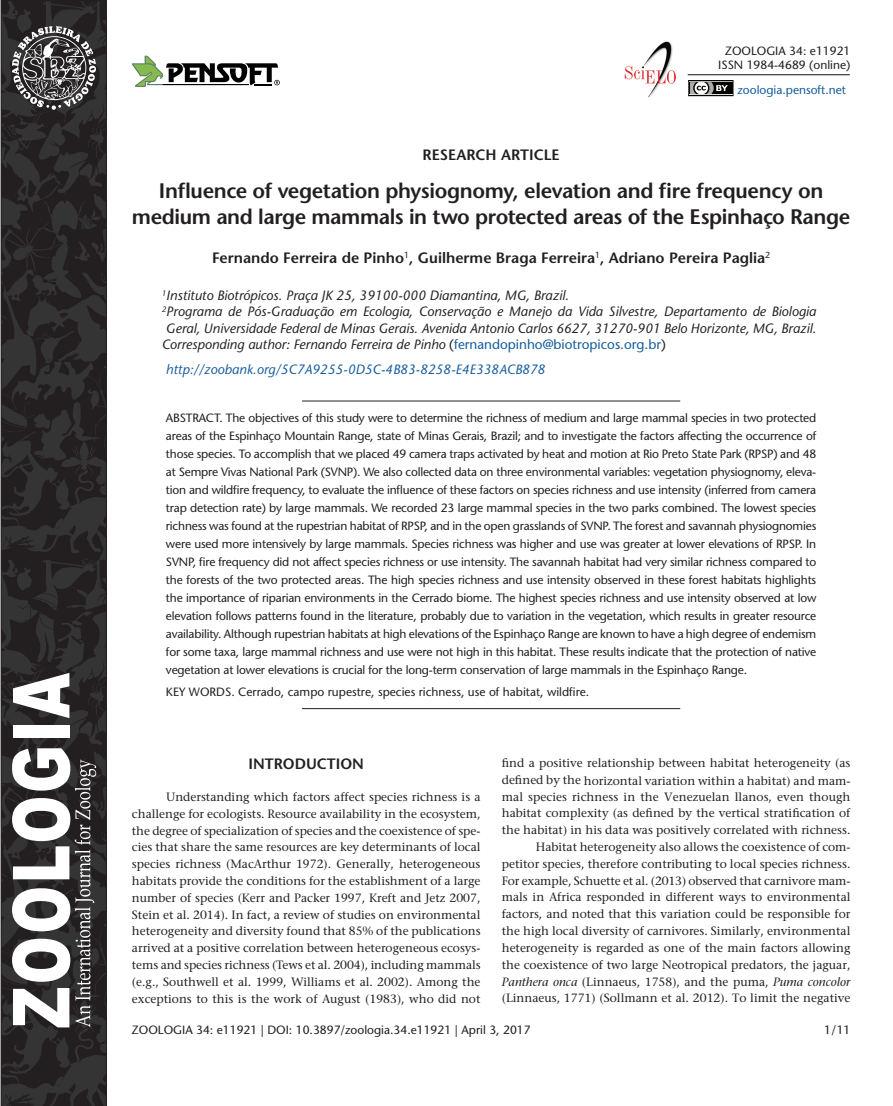
<style>
.page{position:relative;width:893px;height:1106px;background:#fff}
.page>*{position:absolute;margin:0;border:0;box-sizing:border-box;transform-origin:0 0}
.t1{font:600 21px/25.2px "Stone Sans";letter-spacing:-.02em;color:#231f20;text-align:center}
.authors{font:600 15px "Stone Sans";color:#231f20}
.ZAG_1{font:600 15px "Stone Sans";color:#231f20}
.address{font:italic 13.5px/16.2px "Stone Sans";color:#231f20;text-align:center}
.author_notes{font:italic 13.5px "Stone Sans";color:#231f20}
.article_lsid{font:italic 13.5px "Stone Sans";color:#175d9e}
.Abstract_text{font:12px/18px "Stone Sans";letter-spacing:-.015em;color:#231f20;text-align:justify}
.t2{font:12px/16.8px "Stone Serif";color:#231f20;text-align:justify}
.keywords{font:12px "Stone Sans";color:#231f20}
.citation{font:12px "Stone Sans";color:#231f20}
.t3{font:12px "Stone Sans";color:#175d9e}
.s1{font-style:normal}
.s2{font-style:normal;color:#175d9e}
.s3{font-style:italic}
</style>
<div class="page">
<hr style="left:302px;top:400px;width:378px;height:1px;background:#231f20">
<hr style="left:302px;top:708px;width:378px;height:1px;background:#231f20">
<hr style="left:688px;top:74px;width:162px;height:1px;background:#231f20">
<div style="left:688px;top:80px;width:45px;height:16px;border:1px solid #040503"></div>
<div style="left:689px;top:82px;width:43px;height:12px;background:#040503"></div>
<svg style="left:690px;top:82px;width:38px;height:12px"></svg>
<img style="left:624px;top:42px;width:53px;height:55px">
<svg style="left:1px;top:0;width:106px;height:1106px;background:#2a2829"></svg>
<svg style="left:12px;top:748px;width:84px;height:279px"></svg>
<div style="left:13px;top:725px;width:56px;height:13px;background:#fff"></div>
<svg style="left:13px;top:673px;width:56px;height:45px"></svg>
<svg style="left:12px;top:26px;width:84px;height:84px;background:#615f60"></svg>
<svg style="left:132px;top:56px;width:148px;height:31px"></svg>
<p class="authors" style="left:423px;top:145px;width:139px">RESEARCH ARTICLE</p>
<p class="Abstract_text" style="left:718px;top:43px;width:134px;line-height:14.4px;text-align:center">ZOOLOGIA 34: e11921<br>ISSN 1984-4689 (online)</p>
<p class="t3" style="left:737px;top:83px;width:110px">zoologia.pensoft.net</p>
<p class="t1" style="left:132px;top:178px;width:720px">Influence of vegetation physiognomy, elevation and fire frequency on medium and large mammals in two protected areas of the Espinhaço Range</p>
<p class="authors" style="left:212px;top:248px;width:560px">Fernando Ferreira de Pinho<sup>1</sup>, Guilherme Braga Ferreira<sup>1</sup>, Adriano Pereira Paglia<sup>2</sup></p>
<p class="address" style="left:162px;top:287px;width:409px"><sup>1</sup>Instituto Biotrópicos. Praça JK 25, 39100-000 Diamantina, MG, Brazil.</p>
<p class="address" style="left:162px;top:304px;width:656px"><sup>2</sup>Programa de Pós-Graduação em Ecologia, Conservação e Manejo da Vida Silvestre, Departamento de Biologia<br>Geral, Universidade Federal de Minas Gerais. Avenida Antonio Carlos 6627, 31270-901 Belo Horizonte, MG, Brazil.</p>
<p class="author_notes" style="left:162px;top:336px;width:506px">Corresponding author: Fernando Ferreira de Pinho <span class="s1">(</span><span class="s2">fernandopinho@biotropicos.org.br</span><span class="s1">)</span></p>
<p class="article_lsid" style="left:166px;top:361px;width:381px">http://zoobank.org/5C7A9255-0D5C-4B83-8258-E4E338ACB878</p>
<p class="Abstract_text" style="left:166px;top:409px;width:652px">ABSTRACT. The objectives of this study were to determine the richness of medium and large mammal species in two protected areas of the Espinhaço Mountain Range, state of Minas Gerais, Brazil; and to investigate the factors affecting the occurrence of those species. To accomplish that we placed 49 camera traps activated by heat and motion at Rio Preto State Park (RPSP) and 48 at Sempre Vivas National Park (SVNP). We also collected data on three environmental variables: vegetation physiognomy, eleva&shy;tion and wildfire frequency, to evaluate the influence of these factors on species richness and use intensity (inferred from camera trap detection rate) by large mammals. We recorded 23 large mammal species in the two parks combined. The lowest species richness was found at the rupestrian habitat of RPSP, and in the open grasslands of SVNP. The forest and savannah physiognomies were used more intensively by large mammals. Species richness was higher and use was greater at lower elevations of RPSP. In SVNP, fire frequency did not affect species richness or use intensity. The savannah habitat had very similar richness compared to the forests of the two protected areas. The high species richness and use intensity observed in these forest habitats highlights the importance of riparian environments in the Cerrado biome. The highest species richness and use intensity observed at low elevation follows patterns found in the literature, probably due to variation in the vegetation, which results in greater resource availability. Although rupestrian habitats at high elevations of the Espinhaço Range are known to have a high degree of endemism for some taxa, large mammal richness and use were not high in this habitat. These results indicate that the protection of native vegetation at lower elevations is crucial for the long-term conservation of large mammals in the Espinhaço Range.</p>
<p class="keywords" style="left:166px;top:685px;width:425px">KEY WORDS. Cerrado, campo rupestre, species richness, use of habitat, wildfire.</p>
<p class="ZAG_1" style="left:248px;top:755px;width:117px">INTRODUCTION</p>
<p class="t2" style="left:132px;top:788px;width:350px;text-indent:34px">Understanding which factors affect species richness is a challenge for ecologists. Resource availability in the ecosystem, the degree of specialization of species and the coexistence of spe&shy;cies that share the same resources are key determinants of local species richness (MacArthur 1972). Generally, heterogeneous habitats provide the conditions for the establishment of a large number of species (Kerr and Packer 1997, Kreft and Jetz 2007, Stein et al. 2014). In fact, a review of studies on environmental heterogeneity and diversity found that 85% of the publications arrived at a positive correlation between heterogeneous ecosys&shy;tems and species richness (Tews et al. 2004), including mammals (e.g., Southwell et al. 1999, Williams et al. 2002). Among the exceptions to this is the work of August (1983), who did not</p>
<p class="t2" style="left:502px;top:754px;width:350px;line-height:17.5px">find a positive relationship between habitat heterogeneity (as defined by the horizontal variation within a habitat) and mam-</p>
<p class="t2" style="left:502px;top:788px;width:350px">mal species richness in the Venezuelan llanos, even though habitat complexity (as defined by the vertical stratification of the habitat) in his data was positively correlated with richness.</p>
<p class="t2" style="left:502px;top:838px;width:350px;text-indent:34px">Habitat heterogeneity also allows the coexistence of com&shy;petitor species, therefore contributing to local species richness.<br>For example, Schuette et al. (2013) observed that carnivore mam&shy;mals in Africa responded in different ways to environmental factors, and noted that this variation could be responsible for the high local diversity of carnivores. Similarly, environmental heterogeneity is regarded as one of the main factors allowing the coexistence of two large Neotropical predators, the jaguar, <span class="s3">Panthera onca</span> (Linnaeus, 1758), and the puma, <span class="s3">Puma concolor </span>(Linnaeus, 1771) (Sollmann et al. 2012). To limit the negative</p>
<p class="citation" style="left:132px;top:1023px;width:401px">ZOOLOGIA 34: e11921 | DOI: 10.3897/zoologia.34.e11921 | April 3, 2017</p>
<p class="Abstract_text" style="left:824px;top:1021px;width:28px">1/11</p>
</div>
